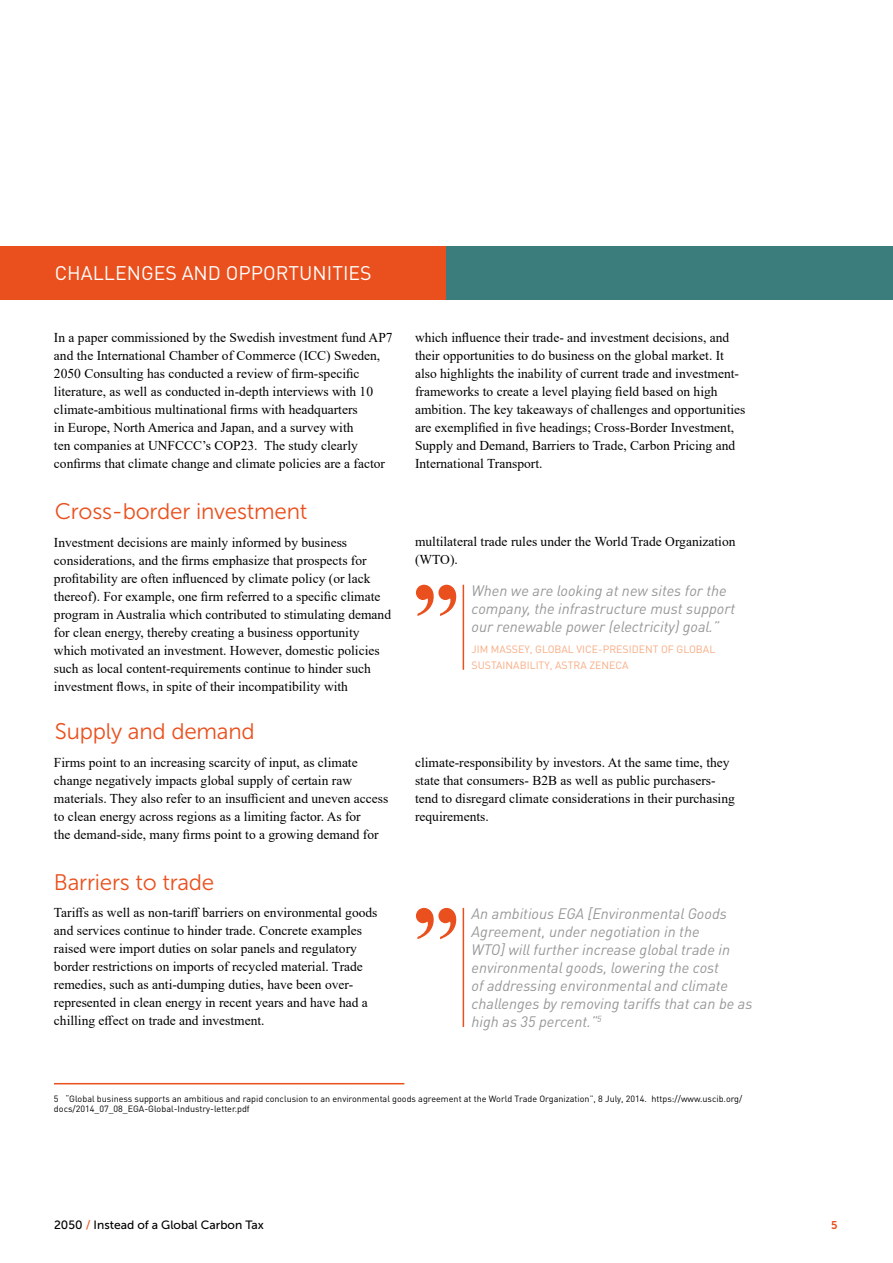
<style>
.page{position:relative;width:893px;height:1263px;background:#fff}
.page>*{position:absolute;margin:0;border:0;box-sizing:border-box;transform-origin:0 0}
.t1{font:700 96px "Times New Roman";color:#ea501d}
.t2{font:22.5px "Museo Sans 300";letter-spacing:-.01em;color:#ea501d}
.t3{font:19.5px "DIN";color:#fff}
.t4{font:italic 15px/18px "DINOT";color:#969798}
.t5{font:13.5px/18px "Times New Roman";color:#000}
.t6{font:12px "Museo Sans 500";color:#000}
.t7{font:11.25px "Museo Sans 700";color:#ea501d}
.t8{font:10.5px "DIN";color:#f8ab82}
.t9{font:9px/10.5px "DIN";color:#000}
.s1{color:#ea501d}
</style>
<div class="page">
<hr style="left:0;top:488px;width:1px;height:656px;background:#3b7d7d">
<div style="left:0;top:247px;width:446px;height:53px;background:#ea501d"></div>
<div style="left:446px;top:247px;width:447px;height:53px;background:#3b7d7d"></div>
<hr style="left:463px;top:585px;width:1px;height:85px;background:#ea501d">
<hr style="left:463px;top:908px;width:1px;height:119px;background:#ea501d">
<hr style="left:54px;top:1083px;width:350px;height:1px;background:#ea501d">
<h3 class="t3" style="left:55px;top:261px;width:318px">CHALLENGES AND OPPORTUNITIES</h3>
<p class="t5" style="left:54px;top:328px;width:340px">In a paper commissioned by the Swedish investment fund AP7 and the International Chamber of Commerce (ICC) Sweden, 2050 Consulting has conducted a review of firm-specific literature, as well as conducted in-depth interviews with 10 climate-ambitious multinational firms with headquarters<br>in Europe, North America and Japan, and a survey with<br>ten companies at UNFCCC’s COP23. The study clearly confirms that climate change and climate policies are a factor</p>
<p class="t5" style="left:415px;top:328px;width:332px">which influence their trade- and investment decisions, and their opportunities to do business on the global market. It also highlights the inability of current trade and investment&shy;frameworks to create a level playing field based on high ambition. The key takeaways of challenges and opportunities are exemplified in five headings; Cross-Border Investment, Supply and Demand, Barriers to Trade, Carbon Pricing and International Transport.</p>
<h2 class="t2" style="left:55px;top:499px;width:254px">Cross-border investment</h2>
<p class="t5" style="left:54px;top:533px;width:339px">Investment decisions are mainly informed by business considerations, and the firms emphasize that prospects for profitability are often influenced by climate policy (or lack thereof). For example, one firm referred to a specific climate program in Australia which contributed to stimulating demand for clean energy, thereby creating a business opportunity which motivated an investment. However, domestic policies such as local content-requirements continue to hinder such investment flows, in spite of their incompatibility with</p>
<p class="t5" style="left:415px;top:532px;width:322px">multilateral trade rules under the World Trade Organization (WTO).</p>
<h1 class="t1" style="left:412px;top:548px;width:49px">”</h1>
<p class="t4" style="left:472px;top:581px;width:265px">When we are looking at new sites for the company, the infrastructure must support our renewable power (electricity) goal.”</p>
<p class="t8" style="left:472px;top:643px;width:245px">JIM MASSEY, GLOBAL VICE-PRESIDENT OF GLOBAL</p>
<p class="t8" style="left:472px;top:659px;width:158px">SUSTAINABILITY, ASTRA ZENECA</p>
<h2 class="t2" style="left:55px;top:719px;width:202px">Supply and demand</h2>
<p class="t5" style="left:54px;top:753px;width:336px">Firms point to an increasing scarcity of input, as climate change negatively impacts global supply of certain raw materials. They also refer to an insufficient and uneven access to clean energy across regions as a limiting factor. As for<br>the demand-side, many firms point to a growing demand for</p>
<p class="t5" style="left:415px;top:753px;width:321px">climate-responsibility by investors. At the same time, they state that consumers- B2B as well as public purchasers&shy;tend to disregard climate considerations in their purchasing requirements.</p>
<h2 class="t2" style="left:54px;top:870px;width:162px">Barriers to trade</h2>
<p class="t5" style="left:54px;top:903px;width:325px">Tariffs as well as non-tariff barriers on environmental goods and services continue to hinder trade. Concrete examples raised were import duties on solar panels and regulatory border restrictions on imports of recycled material. Trade remedies, such as anti-dumping duties, have been over&shy;represented in clean energy in recent years and have had a chilling effect on trade and investment.</p>
<p class="t4" style="left:472px;top:905px;width:282px">An ambitious EGA [Environmental Goods Agreement, under negotiation in the<br>WTO] will further increase global trade in environmental goods, lowering the cost<br>of addressing environmental and climate challenges by removing tariffs that can be as high as 35 percent.”<sup>5</sup></p>
<h1 class="t1" style="left:412px;top:871px;width:49px">”</h1>
<p class="t9" style="left:54px;top:1093px;width:690px">5 “Global business supports an ambitious and rapid conclusion to an environmental goods agreement at the World Trade Organization”, 8 July, 2014. https://www.uscib.org/ docs/2014_07_08_EGA-Global-Industry-letter.pdf</p>
<p class="t6" style="left:54px;top:1219px;width:211px">2050 <span class="s1">/</span> Instead of a Global Carbon Tax</p>
<p class="t7" style="left:831px;top:1219px;width:8px">5</p>
</div>
